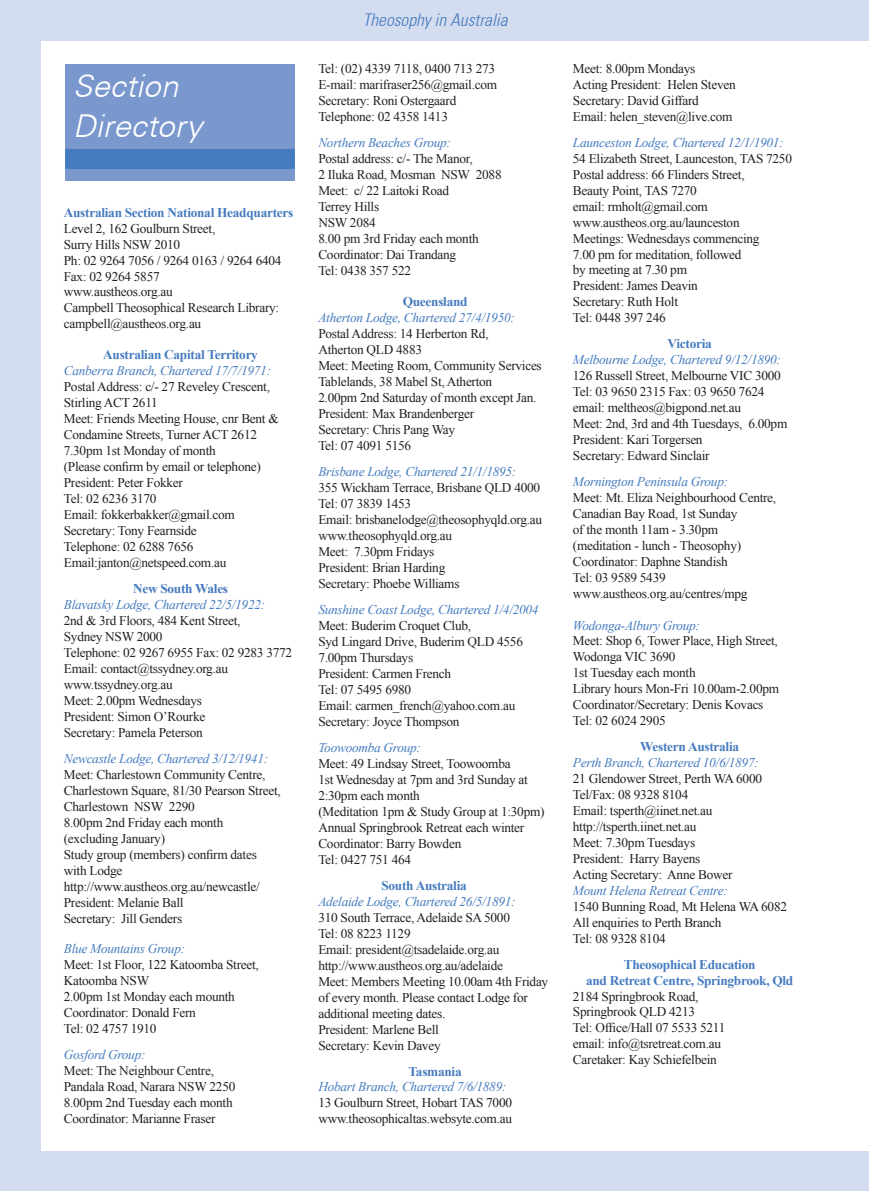
<style>
.page{position:relative;width:869px;height:1191px;background:#fff}
.page>*{position:absolute;margin:0;border:0;box-sizing:border-box;transform-origin:0 0}
.t1{font:italic 300 31.5px/40.2px "Univers CE";color:#fff}
.t2{font:italic 300 condensed 17.5px "Univers 47";color:#457bbf}
.t3{font:13.3px/15.9px "Times New Roman";letter-spacing:-.02em;color:#231f20}
.t4{font:italic 13.3px "Times New Roman";letter-spacing:-.02em;color:#457bbf}
.t5{font:700 13.3px/15.9px "Times New Roman";letter-spacing:-.02em;color:#457bbf;text-align:center}
</style>
<div class="page">
<div style="left:66px;top:65px;width:228px;height:116px;background:#7a98ce"></div>
<div style="left:66px;top:149px;width:228px;height:20px;background:#457bbf"></div>
<div style="left:0;top:0;width:40px;height:1191px;background:#d4dcef"></div>
<div style="left:0;top:0;width:868px;height:40px;background:#d4dcef"></div>
<div style="left:0;top:1152px;width:868px;height:39px;background:#d4dcef"></div>
<h1 class="t1" style="left:73px;top:66px;width:130px">Section<br>Directory</h1>
<p class="t5" style="left:64px;top:204px;width:231px">Australian Section National Headquarters</p>
<p class="t3" style="left:64px;top:220px;width:219px">Level 2, 162 Goulburn Street,<br>Surry Hills NSW 2010<br>Ph: 02 9264 7056 / 9264 0163 / 9264 6404<br>Fax: 02 9264 5857<br>www.austheos.org.au<br>Campbell Theosophical Research Library: campbell@austheos.org.au</p>
<p class="t5" style="left:103px;top:346px;width:156px">Australian Capital Territory</p>
<p class="t4" style="left:64px;top:362px;width:209px">Canberra Branch, Chartered 17/7/1971:</p>
<p class="t3" style="left:64px;top:379px;width:216px">Postal Address: c/- 27 Reveley Crescent,<br>Stirling ACT 2611<br>Meet: Friends Meeting House, cnr Bent &amp;<br>Condamine Streets, Turner ACT 2612<br>7.30pm 1st Monday of month<br>(Please confirm by email or telephone)<br>President: Peter Fokker<br>Tel: 02 6236 3170<br>Email: fokkerbakker@gmail.com<br>Secretary: Tony Fearnside<br>Telephone: 02 6288 7656<br>Email:janton@netspeed.com.au</p>
<p class="t5" style="left:133px;top:580px;width:97px">New South Wales</p>
<p class="t4" style="left:64px;top:595px;width:203px">Blavatsky Lodge, Chartered 22/5/1922:</p>
<p class="t3" style="left:64px;top:612px;width:230px">2nd &amp; 3rd Floors, 484 Kent Street,<br>Sydney NSW 2000<br>Telephone: 02 9267 6955 Fax: 02 9283 3772<br>Email: contact@tssydney.org.au www.tssydney.org.au<br>Meet: 2.00pm Wednesdays<br>President: Simon O’Rourke<br>Secretary: Pamela Peterson</p>
<p class="t4" style="left:64px;top:750px;width:206px">Newcastle Lodge, Chartered 3/12/1941:</p>
<p class="t3" style="left:64px;top:767px;width:218px">Meet: Charlestown Community Centre,<br>Charlestown Square, 81/30 Pearson Street,<br>Charlestown NSW 2290<br>8.00pm 2nd Friday each month (excluding January)<br>Study group (members) confirm dates with Lodge http://www.austheos.org.au/newcastle/<br>President: Melanie Ball<br>Secretary: Jill Genders</p>
<p class="t4" style="left:64px;top:939px;width:123px">Blue Mountains Group:</p>
<p class="t3" style="left:64px;top:956px;width:196px">Meet: 1st Floor, 122 Katoomba Street,<br>Katoomba NSW<br>2.00pm 1st Monday each mounth<br>Coordinator: Donald Fern<br>Tel: 02 4757 1910</p>
<p class="t4" style="left:64px;top:1045px;width:83px">Gosford Group:</p>
<p class="t3" style="left:64px;top:1062px;width:173px">Meet: The Neighbour Centre,<br>Pandala Road, Narara NSW 2250<br>8.00pm 2nd Tuesday each month<br>Coordinator: Marianne Fraser</p>
<h2 class="t2" style="left:362px;top:10px;width:146px">Theosophy in Australia</h2>
<p class="t3" style="left:318px;top:60px;width:180px">Tel: (02) 4339 7118, 0400 713 273<br>E-mail: marifraser256@gmail.com<br>Secretary: Roni Ostergaard<br>Telephone: 02 4358 1413</p>
<p class="t4" style="left:318px;top:134px;width:134px">Northern Beaches Group:</p>
<p class="t3" style="left:318px;top:151px;width:185px">Postal address: c/- The Manor,<br>2 Iluka Road, Mosman NSW 2088<br>Meet: c/ 22 Laitoki Road<br>Terrey Hills<br>NSW 2084<br>8.00 pm 3rd Friday each month<br>Coordinator: Dai Trandang<br>Tel: 0438 357 522</p>
<p class="t5" style="left:402px;top:293px;width:66px">Queensland</p>
<p class="t4" style="left:318px;top:308px;width:198px">Atherton Lodge, Chartered 27/4/1950:</p>
<p class="t3" style="left:318px;top:325px;width:225px">Postal Address: 14 Herberton Rd,<br>Atherton QLD 4883<br>Meet: Meeting Room, Community Services<br>Tablelands, 38 Mabel St, Atherton<br>2.00pm 2nd Saturday of month except Jan.<br>President: Max Brandenberger<br>Secretary: Chris Pang Way<br>Tel: 07 4091 5156</p>
<p class="t4" style="left:318px;top:462px;width:199px">Brisbane Lodge, Chartered 21/1/1895:</p>
<p class="t3" style="left:318px;top:479px;width:225px">355 Wickham Terrace, Brisbane QLD 4000<br>Tel: 07 3839 1453<br>Email: brisbanelodge@theosophyqld.org.au www.theosophyqld.org.au<br>Meet: 7.30pm Fridays<br>President: Brian Harding<br>Secretary: Phoebe Williams</p>
<p class="t4" style="left:318px;top:601px;width:222px">Sunshine Coast Lodge, Chartered 1/4/2004</p>
<p class="t3" style="left:318px;top:617px;width:206px">Meet: Buderim Croquet Club,<br>Syd Lingard Drive, Buderim QLD 4556<br>7.00pm Thursdays<br>President: Carmen French<br>Tel: 07 5495 6980<br>Email: carmen_french@yahoo.com.au<br>Secretary: Joyce Thompson</p>
<p class="t4" style="left:318px;top:739px;width:104px">Toowoomba Group:</p>
<p class="t3" style="left:318px;top:756px;width:228px">Meet: 49 Lindsay Street, Toowoomba<br>1st Wednesday at 7pm and 3rd Sunday at<br>2:30pm each month<br>(Meditation 1pm &amp; Study Group at 1:30pm)<br>Annual Springbrook Retreat each winter<br>Coordinator: Barry Bowden<br>Tel: 0427 751 464</p>
<p class="t5" style="left:381px;top:877px;width:87px">South Australia</p>
<p class="t4" style="left:318px;top:892px;width:199px">Adelaide Lodge, Chartered 26/5/1891:</p>
<p class="t3" style="left:318px;top:909px;width:231px">310 South Terrace, Adelaide SA 5000<br>Tel: 08 8223 1129<br>Email: president@tsadelaide.org.au http://www.austheos.org.au/adelaide<br>Meet: Members Meeting 10.00am 4th Friday of every month. Please contact Lodge for additional meeting dates.<br>President: Marlene Bell<br>Secretary: Kevin Davey</p>
<p class="t5" style="left:408px;top:1063px;width:55px">Tasmania</p>
<p class="t4" style="left:318px;top:1078px;width:190px">Hobart Branch, Chartered 7/6/1889:</p>
<p class="t3" style="left:318px;top:1095px;width:195px">13 Goulburn Street, Hobart TAS 7000 www.theosophicaltas.websyte.com.au</p>
<p class="t3" style="left:573px;top:60px;width:164px">Meet: 8.00pm Mondays<br>Acting President: Helen Steven<br>Secretary: David Giffard<br>Email: helen_steven@live.com</p>
<p class="t4" style="left:573px;top:133px;width:212px">Launceston Lodge, Chartered 12/1/1901:</p>
<p class="t3" style="left:573px;top:150px;width:220px">54 Elizabeth Street, Launceston, TAS 7250<br>Postal address: 66 Flinders Street,<br>Beauty Point, TAS 7270<br>email: rmholt@gmail.com www.austheos.org.au/launceston<br>Meetings: Wednesdays commencing<br>7.00 pm for meditation, followed<br>by meeting at 7.30 pm<br>President: James Deavin<br>Secretary: Ruth Holt<br>Tel: 0448 397 246</p>
<p class="t5" style="left:667px;top:335px;width:46px">Victoria</p>
<p class="t4" style="left:573px;top:351px;width:209px">Melbourne Lodge, Chartered 9/12/1890:</p>
<p class="t3" style="left:573px;top:368px;width:216px">126 Russell Street, Melbourne VIC 3000<br>Tel: 03 9650 2315 Fax: 03 9650 7624 email: meltheos@bigpond.net.au<br>Meet: 2nd, 3rd and 4th Tuesdays, 6.00pm President: Kari Torgersen<br>Secretary: Edward Sinclair</p>
<p class="t4" style="left:573px;top:472px;width:157px">Mornington Peninsula Group:</p>
<p class="t3" style="left:573px;top:489px;width:205px">Meet: Mt. Eliza Neighbourhood Centre,<br>Canadian Bay Road, 1st Sunday<br>of the month 11am - 3.30pm (meditation - lunch - Theosophy)<br>Coordinator: Daphne Standish<br>Tel: 03 9589 5439 www.austheos.org.au/centres/mpg</p>
<p class="t4" style="left:573px;top:616px;width:129px">Wodonga-Albury Group:</p>
<p class="t3" style="left:573px;top:633px;width:208px">Meet: Shop 6, Tower Place, High Street,<br>Wodonga VIC 3690<br>1st Tuesday each month<br>Library hours Mon-Fri 10.00am-2.00pm<br>Coordinator/Secretary: Denis Kovacs<br>Tel: 02 6024 2905</p>
<p class="t5" style="left:640px;top:738px;width:100px">Western Australia</p>
<p class="t4" style="left:573px;top:753px;width:187px">Perth Branch, Chartered 10/6/1897:</p>
<p class="t3" style="left:573px;top:770px;width:190px">21 Glendower Street, Perth WA 6000<br>Tel/Fax: 08 9328 8104<br>Email: tsperth@iinet.net.au http://tsperth.iinet.net.au<br>Meet: 7.30pm Tuesdays<br>President: Harry Bayens<br>Acting Secretary: Anne Bower</p>
<p class="t4" style="left:573px;top:881px;width:156px">Mount Helena Retreat Centre:</p>
<p class="t3" style="left:573px;top:898px;width:215px">1540 Bunning Road, Mt Helena WA 6082<br>All enquiries to Perth Branch<br>Tel: 08 9328 8104</p>
<p class="t5" style="left:586px;top:956px;width:209px">Theosophical Education<br>and Retreat Centre, Springbrook, Qld</p>
<p class="t3" style="left:573px;top:988px;width:154px">2184 Springbrook Road,<br>Springbrook QLD 4213<br>Tel: Office/Hall 07 5533 5211 email: info@tsretreat.com.au<br>Caretaker: Kay Schiefelbein</p>
</div>
